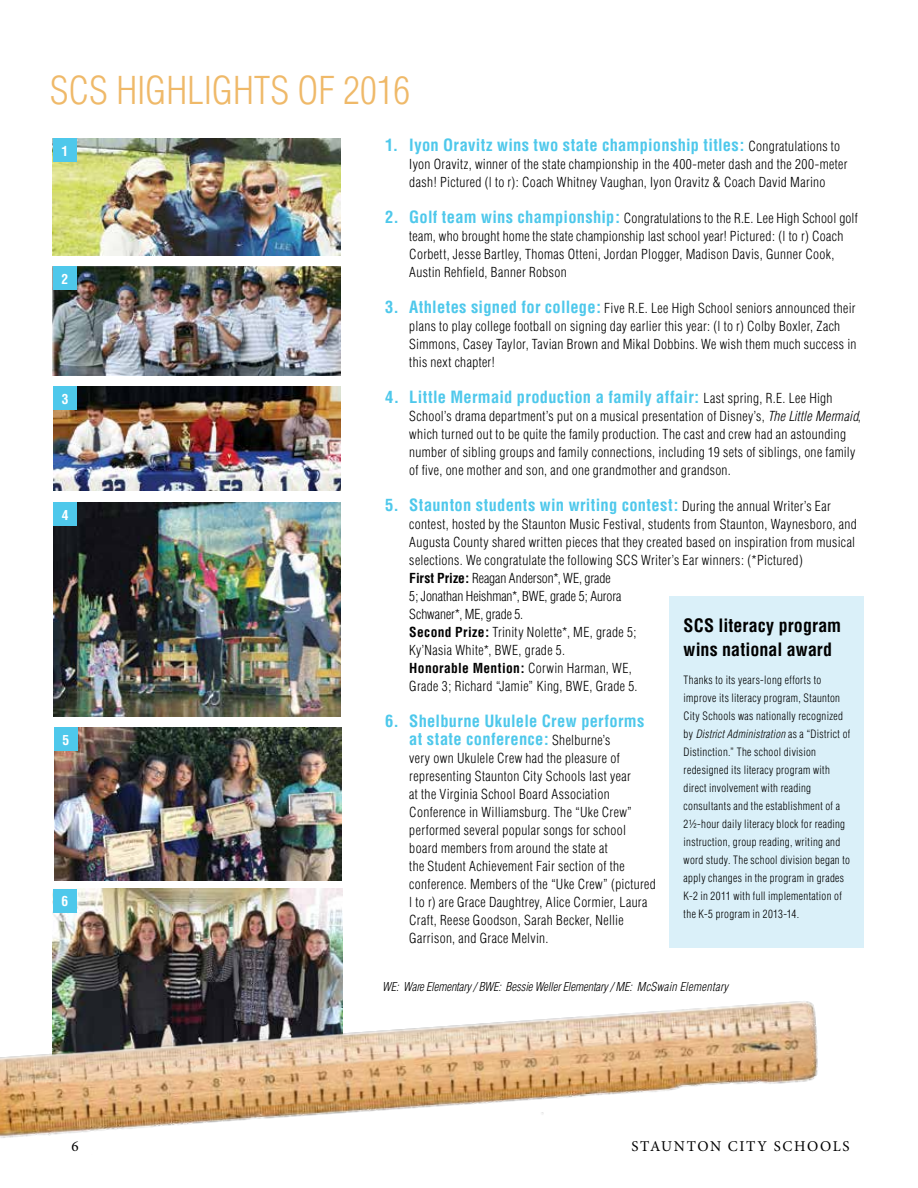
<style>
.page{position:relative;width:918px;height:1188px;background:#fff}
.page>*{position:absolute;margin:0;border:0;box-sizing:border-box;transform-origin:0 0}
.t1{font:300 condensed 37.5px "Helvetica";color:#efb969}
.t2{font:700 condensed 18px/24px "Helvetica";letter-spacing:.005em;color:#000}
.t3{font:700 condensed 16.5px/18px "Helvetica";letter-spacing:.02em;color:#4ec8eb}
.t4{font:15px "Minion Pro";letter-spacing:.11em;color:#000}
.t5{font:300 condensed 13.5px/18px "Helvetica";letter-spacing:.025em;color:#000}
.t6{font:700 condensed 13.5px "Helvetica";color:#fff}
.t7{font:italic 300 condensed 12px "Helvetica";letter-spacing:-.005em;color:#000}
.t8{font:300 condensed 11.25px/18px "Helvetica";letter-spacing:.03em;color:#000}
.s1{font-weight:300;font-size:13.5px;color:#000}
.s2{font-weight:700;font-size:16.5px;color:#4ec8eb}
.s3{font-style:italic}
.s4{font-weight:700}
</style>
<div class="page">
<div style="left:670px;top:596px;width:194px;height:351px;background:#daf0f9"></div>
<img style="left:54px;top:728px;width:288px;height:152px">
<div style="left:54px;top:728px;width:24px;height:23px;background:#4ec8eb"></div>
<img style="left:53px;top:889px;width:290px;height:100px">
<div style="left:53px;top:889px;width:24px;height:23px;background:#4ec8eb"></div>
<img style="left:53px;top:267px;width:288px;height:108px">
<div style="left:53px;top:267px;width:24px;height:23px;background:#4ec8eb"></div>
<img style="left:53px;top:138px;width:287px;height:118px">
<div style="left:53px;top:138px;width:24px;height:24px;background:#4ec8eb"></div>
<img style="left:53px;top:386px;width:288px;height:105px">
<div style="left:53px;top:386px;width:24px;height:24px;background:#4ec8eb"></div>
<img style="left:53px;top:503px;width:288px;height:214px">
<div style="left:53px;top:503px;width:24px;height:23px;background:#4ec8eb"></div>
<img style="left:0;top:989px;width:818px;height:149px">
<h1 class="t1" style="left:50px;top:67px;width:362px">SCS HIGHLIGHTS OF 2016</h1>
<p class="t6" style="left:61px;top:142px;width:8px">1</p>
<p class="t6" style="left:61px;top:271px;width:8px">2</p>
<p class="t6" style="left:62px;top:391px;width:8px">3</p>
<p class="t6" style="left:62px;top:507px;width:8px">4</p>
<p class="t6" style="left:63px;top:732px;width:8px">5</p>
<p class="t6" style="left:61px;top:893px;width:8px">6</p>
<p class="t3" style="left:385px;top:136px;width:456px">1. Iyon Oravitz wins two state championship titles: <span class="s1">Congratulations to</span></p>
<p class="t5" style="left:409px;top:155px;width:440px">Iyon Oravitz, winner of the state championship in the 400-meter dash and the 200-meter dash! Pictured (l to r): Coach Whitney Vaughan, Iyon Oravitz &amp; Coach David Marino</p>
<p class="t5" style="left:409px;top:209px;width:450px;text-indent:-24px"><span class="s2">2. Golf team wins championship:</span> Congratulations to the R.E. Lee High School golf team, who brought home the state championship last school year! Pictured: (l to r) Coach Corbett, Jesse Bartley, Thomas Otteni, Jordan Plogger, Madison Davis, Gunner Cook, Austin Rehfield, Banner Robson</p>
<p class="t5" style="left:409px;top:299px;width:449px;text-indent:-24px"><span class="s2">3. Athletes signed for college:</span> Five R.E. Lee High School seniors announced their plans to play college football on signing day earlier this year: (l to r) Colby Boxler, Zach Simmons, Casey Taylor, Tavian Brown and Mikal Dobbins. We wish them much success in this next chapter!</p>
<p class="t3" style="left:385px;top:388px;width:449px">4. Little Mermaid production a family affair: <span class="s1">Last spring, R.E. Lee High</span></p>
<p class="t5" style="left:409px;top:407px;width:453px">School’s drama department’s put on a musical presentation of Disney’s, <span class="s3">The Little Mermaid</span>, which turned out to be quite the family production. The cast and crew had an astounding number of sibling groups and family connections, including 19 sets of siblings, one family of five, one mother and son, and one grandmother and grandson.</p>
<p class="t3" style="left:385px;top:496px;width:447px">5. Staunton students win writing contest: <span class="s1">During the annual Writer’s Ear</span></p>
<p class="t5" style="left:409px;top:515px;width:449px">contest, hosted by the Staunton Music Festival, students from Staunton, Waynesboro, and Augusta County shared written pieces that they created based on inspiration from musical selections. We congratulate the following SCS Writer’s Ear winners: (*Pictured)<br><span class="s4">First Prize:</span> Reagan Anderson*, WE, grade<br>5; Jonathan Heishman*, BWE, grade 5; Aurora<br>Schwaner*, ME, grade 5.<br><span class="s4">Second Prize:</span> Trinity Nolette*, ME, grade 5;<br>Ky’Nasia White*, BWE, grade 5.<br><span class="s4">Honorable Mention:</span> Corwin Harman, WE,<br>Grade 3; Richard “Jamie” King, BWE, Grade 5.</p>
<p class="t3" style="left:409px;top:712px;width:237px;text-indent:-24px">6. Shelburne Ukulele Crew performs at state conference: <span class="s1">Shelburne’s</span></p>
<p class="t5" style="left:409px;top:749px;width:248px">very own Ukulele Crew had the pleasure of representing Staunton City Schools last year<br>at the Virginia School Board Association Conference in Williamsburg. The “Uke Crew” performed several popular songs for school board members from around the state at<br>the Student Achievement Fair section of the conference. Members of the “Uke Crew” (pictured l to r) are Grace Daughtrey, Alice Cormier, Laura Craft, Reese Goodson, Sarah Becker, Nellie Garrison, and Grace Melvin.</p>
<h2 class="t2" style="left:684px;top:613px;width:159px">SCS literacy program wins national award</h2>
<p class="t8" style="left:684px;top:671px;width:168px">Thanks to its years-long efforts to improve its literacy program, Staunton City Schools was nationally recognized by <span class="s3">District Administration</span> as a “District of Distinction.” The school division redesigned its literacy program with direct involvement with reading consultants and the establishment of a 2½-hour daily literacy block for reading instruction, group reading, writing and word study. The school division began to apply changes in the program in grades K-2 in 2011 with full implementation of the K-5 program in 2013-14.</p>
<p class="t7" style="left:382px;top:979px;width:347px">WE: Ware Elementary / BWE: Bessie Weller Elementary / ME: McSwain Elementary</p>
<p class="t4" style="left:71px;top:1136px;width:9px">6</p>
<p class="t4" style="left:632px;top:1136px;width:220px">STAUNTON CITY SCHOOLS</p>
</div>
